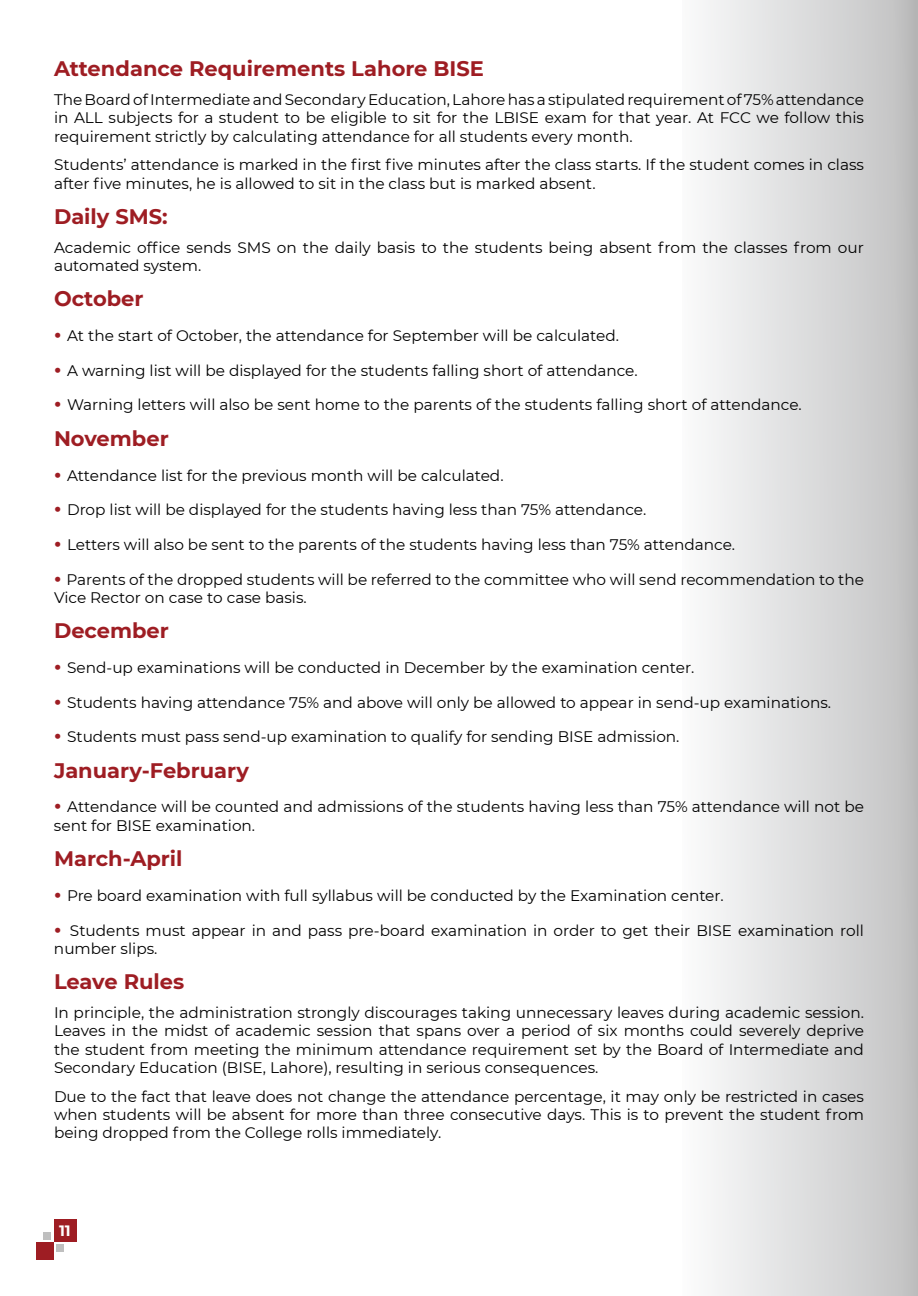
<style>
.page{position:relative;width:918px;height:1296px;background:#fff}
.page>*{position:absolute;margin:0;border:0;box-sizing:border-box;transform-origin:0 0}
.t1{font:700 21px "Montserrat";color:#9e1d23}
.t2{font:15.3px/18.3px "Montserrat";color:#000}
.t3{font:700 15px "Montserrat";color:#fff}
.s1{font-weight:700;font-size:20.4px;color:#9e1d23}
</style>
<div class="page">
<div style="left:682px;top:0;width:236px;height:1296px;background:linear-gradient(to right,#fcfcfd,#c0c0c1)"></div>
<div style="left:37px;top:1242px;width:17px;height:17px;background:#9e1d23"></div>
<div style="left:44px;top:1232px;width:7px;height:8px;background:#bfbfbf"></div>
<div style="left:56px;top:1244px;width:8px;height:8px;background:#bfbfbf"></div>
<div style="left:54px;top:1220px;width:22px;height:22px;background:#9e1d23"></div>
<h1 class="t1" style="left:54px;top:54px;width:431px">Attendance Requirements Lahore BISE</h1>
<p class="t2" style="left:54px;top:90px;width:812px;text-align:justify">The Board of Intermediate and Secondary Education, Lahore has a stipulated requirement of 75% attendance in ALL subjects for a student to be eligible to sit for the LBISE exam for that year. At FCC we follow this requirement strictly by calculating attendance for all students every month.</p>
<p class="t2" style="left:54px;top:155px;width:812px">Students’ attendance is marked in the first five minutes after the class starts. If the student comes in class after five minutes, he is allowed to sit in the class but is marked absent.</p>
<h1 class="t1" style="left:54px;top:201px;width:115px">Daily SMS:</h1>
<p class="t2" style="left:54px;top:238px;width:812px">Academic office sends SMS on the daily basis to the students being absent from the classes from our automated system.</p>
<h1 class="t1" style="left:54px;top:284px;width:91px">October</h1>
<p class="t2" style="left:54px;top:326px;width:566px"><span class="s1">•</span> At the start of October, the attendance for September will be calculated.</p>
<p class="t2" style="left:54px;top:361px;width:585px"><span class="s1">•</span> A warning list will be displayed for the students falling short of attendance.</p>
<p class="t2" style="left:54px;top:395px;width:749px"><span class="s1">•</span> Warning letters will also be sent home to the parents of the students falling short of attendance.</p>
<h1 class="t1" style="left:54px;top:423px;width:116px">November</h1>
<p class="t2" style="left:54px;top:465px;width:451px"><span class="s1">•</span> Attendance list for the previous month will be calculated.</p>
<p class="t2" style="left:54px;top:500px;width:594px"><span class="s1">•</span> Drop list will be displayed for the students having less than 75% attendance.</p>
<p class="t2" style="left:54px;top:535px;width:683px"><span class="s1">•</span> Letters will also be sent to the parents of the students having less than 75% attendance.</p>
<p class="t2" style="left:54px;top:569px;width:812px"><span class="s1">•</span> Parents of the dropped students will be referred to the committee who will send recommendation to the<br>Vice Rector on case to case basis.</p>
<h1 class="t1" style="left:54px;top:616px;width:116px">December</h1>
<p class="t2" style="left:54px;top:658px;width:642px"><span class="s1">•</span> Send-up examinations will be conducted in December by the examination center.</p>
<p class="t2" style="left:54px;top:693px;width:779px"><span class="s1">•</span> Students having attendance 75% and above will only be allowed to appear in send-up examinations.</p>
<p class="t2" style="left:54px;top:727px;width:627px"><span class="s1">•</span> Students must pass send-up examination to qualify for sending BISE admission.</p>
<h1 class="t1" style="left:54px;top:755px;width:197px">January-February</h1>
<p class="t2" style="left:54px;top:797px;width:812px"><span class="s1">•</span> Attendance will be counted and admissions of the students having less than 75% attendance will not be sent for BISE examination.</p>
<h1 class="t1" style="left:54px;top:844px;width:130px">March-April</h1>
<p class="t2" style="left:54px;top:886px;width:671px"><span class="s1">•</span> Pre board examination with full syllabus will be conducted by the Examination center.</p>
<p class="t2" style="left:54px;top:920px;width:812px"><span class="s1">•</span> Students must appear in and pass pre-board examination in order to get their BISE examination roll number slips.</p>
<h1 class="t1" style="left:54px;top:967px;width:132px">Leave Rules</h1>
<p class="t2" style="left:54px;top:1003px;width:812px;text-align:justify">In principle, the administration strongly discourages taking unnecessary leaves during academic session.<br>Leaves in the midst of academic session that spans over a period of six months could severely deprive the student from meeting the minimum attendance requirement set by the Board of Intermediate and Secondary Education (BISE, Lahore), resulting in serious consequences.</p>
<p class="t2" style="left:54px;top:1086px;width:812px;text-align:justify">Due to the fact that leave does not change the attendance percentage, it may only be restricted in cases when students will be absent for more than three consecutive days. This is to prevent the student from being dropped from the College rolls immediately.</p>
<p class="t3" style="left:59px;top:1220px;width:13px">11</p>
</div>
